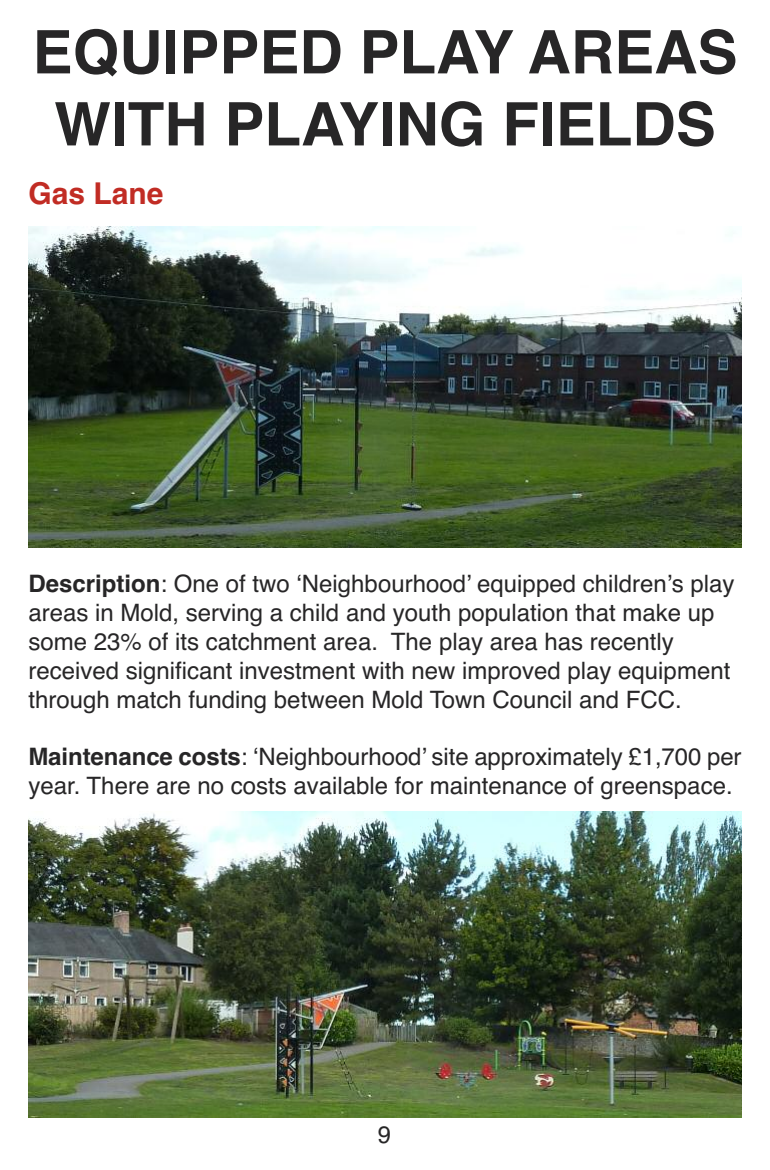
<style>
.page{position:relative;width:770px;height:1170px;background:#fff}
.page>*{position:absolute;margin:0;border:0;box-sizing:border-box;transform-origin:0 0}
.t1{font:700 60px/72px "Helvetica";color:#272627;text-align:center}
.t2{font:700 30px "Helvetica";color:#c12c24}
.t3{font:24px/28.8px "Helvetica";color:#272627}
.s1{font-weight:700}
</style>
<div class="page">
<img style="left:28px;top:811px;width:713px;height:306px">
<img style="left:28px;top:227px;width:713px;height:321px">
<h1 class="t1" style="left:32px;top:17px;width:706px">EQUIPPED PLAY AREAS<br>WITH PLAYING FIELDS</h1>
<p class="t2" style="left:28px;top:176px;width:137px">Gas Lane</p>
<p class="t3" style="left:28px;top:569px;width:707px"><span class="s1">Description</span>: One of two ‘Neighbourhood’ equipped children’s play areas in Mold, serving a child and youth population that make up some 23% of its catchment area. The play area has recently received significant investment with new improved play equipment through match funding between Mold Town Council and FCC.</p>
<p class="t3" style="left:28px;top:742px;width:714px"><span class="s1">Maintenance costs</span>: ‘Neighbourhood’ site approximately £1,700 per year. There are no costs available for maintenance of greenspace.</p>
<p class="t3" style="left:378px;top:1119px;width:15px">9</p>
</div>
